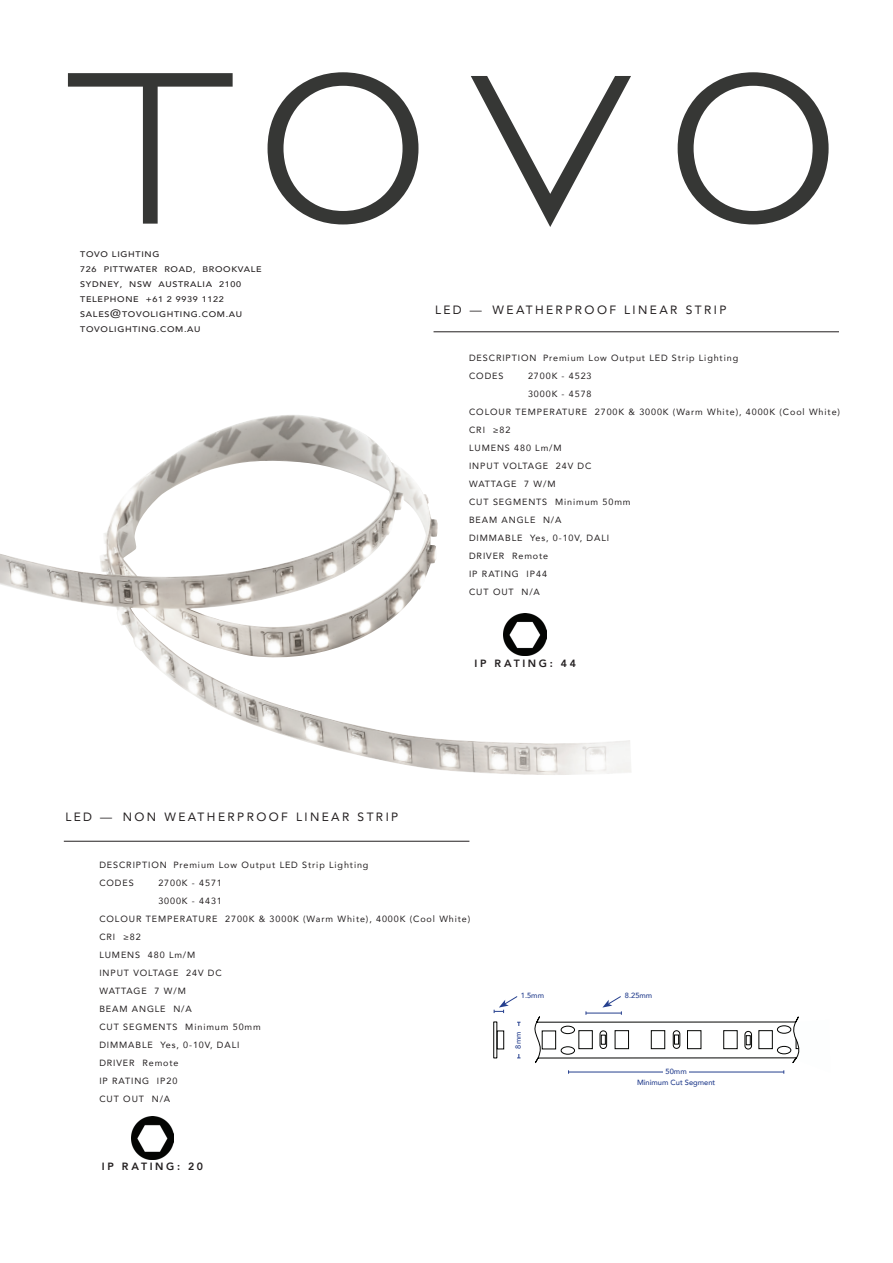
<style>
.page{position:relative;width:893px;height:1263px;background:#fff}
.page>*{position:absolute;margin:0;border:0;box-sizing:border-box;transform-origin:0 0}
.t1{font:12px "Avenir";letter-spacing:.2em;color:#231f20}
.t2{font:800 10.5px "Avenir";letter-spacing:.255em;color:#231f20}
.t3{font:9px/18px "Avenir";letter-spacing:.1em;color:#231f20}
.t4{font:500 8.1px/15px "Avenir";letter-spacing:.075em;color:#231f20;scale:1.11 1}
.t5{font:500 7.5px/11.1px "Avenir";color:#253f8e;text-align:center}
.s1{font-family:"Avenir Next";font-weight:400;font-size:12.15px}
</style>
<div class="page">
<img style="left:0;top:415px;width:631px;height:360px">
<svg style="left:68px;top:73px;width:165px;height:151px"></svg>
<svg style="left:268px;top:72px;width:150px;height:152px"></svg>
<svg style="left:471px;top:76px;width:160px;height:151px"></svg>
<svg style="left:678px;top:72px;width:151px;height:152px"></svg>
<img style="left:131px;top:1117px;width:43px;height:43px">
<hr style="left:64px;top:841px;width:405px;height:1px;background:#231f20">
<img style="left:504px;top:613px;width:43px;height:43px">
<hr style="left:434px;top:331px;width:405px;height:1px;background:#231f20">
<div style="left:497px;top:1030px;width:7px;height:19px;border:1px solid #040503"></div>
<div style="left:493px;top:1021px;width:4px;height:37px;border:1px solid #040503"></div>
<hr style="left:518px;top:1022px;width:1px;height:36px;background:#253f8e">
<div style="left:513px;top:1026px;width:10px;height:28px;background:#fff"></div>
<svg style="left:494px;top:996px;width:24px;height:17px"></svg>
<svg style="left:534px;top:996px;width:266px;height:78px"></svg>
<div style="left:622px;top:991px;width:33px;height:10px;background:#fff"></div>
<p class="t4" style="left:80px;top:246px;width:165px">TOVO LIGHTING<br>726 PITTWATER ROAD, BROOKVALE<br>SYDNEY, NSW AUSTRALIA 2100<br>TELEPHONE +61 2 9939 1122<br>SALES<span class="s1">@</span>TOVOLIGHTING.COM.AU<br>TOVOLIGHTING.COM.AU</p>
<h1 class="t1" style="left:435px;top:301px;width:293px">LED _ WEATHERPROOF LINEAR STRIP</h1>
<p class="t3" style="left:469px;top:348px;width:271px">DESCRIPTION Premium Low Output LED Strip Lighting<br>CODES</p>
<p class="t3" style="left:528px;top:366px;width:65px">2700K - 4523</p>
<p class="t3" style="left:528px;top:384px;width:65px">3000K - 4578</p>
<p class="t3" style="left:469px;top:402px;width:372px">COLOUR TEMPERATURE 2700K &amp; 3000K (Warm White), 4000K (Cool White)</p>
<p class="t3" style="left:469px;top:420px;width:43px">CRI ≥82</p>
<p class="t3" style="left:469px;top:438px;width:94px">LUMENS 480 Lm/M</p>
<p class="t3" style="left:469px;top:456px;width:124px">INPUT VOLTAGE 24V DC</p>
<p class="t3" style="left:469px;top:474px;width:88px">WATTAGE 7 W/M</p>
<p class="t3" style="left:469px;top:492px;width:163px">CUT SEGMENTS Minimum 50mm</p>
<p class="t3" style="left:469px;top:510px;width:94px">BEAM ANGLE N/A</p>
<p class="t3" style="left:469px;top:528px;width:142px">DIMMABLE Yes, 0-10V, DALI</p>
<p class="t3" style="left:469px;top:546px;width:81px">DRIVER Remote</p>
<p class="t3" style="left:469px;top:564px;width:79px">IP RATING IP44</p>
<p class="t3" style="left:469px;top:582px;width:72px">CUT OUT N/A</p>
<p class="t2" style="left:475px;top:655px;width:103px">IP RATING: 44</p>
<h1 class="t1" style="left:65px;top:807px;width:334px">LED _ NON WEATHERPROOF LINEAR STRIP</h1>
<p class="t3" style="left:99px;top:855px;width:271px">DESCRIPTION Premium Low Output LED Strip Lighting<br>CODES</p>
<p class="t3" style="left:158px;top:873px;width:65px">2700K - 4571</p>
<p class="t3" style="left:158px;top:891px;width:65px">3000K - 4431</p>
<p class="t3" style="left:99px;top:909px;width:372px">COLOUR TEMPERATURE 2700K &amp; 3000K (Warm White), 4000K (Cool White)</p>
<p class="t3" style="left:99px;top:927px;width:43px">CRI ≥82</p>
<p class="t3" style="left:99px;top:945px;width:98px">LUMENS 480 Lm/M</p>
<p class="t3" style="left:99px;top:963px;width:124px">INPUT VOLTAGE 24V DC</p>
<p class="t3" style="left:99px;top:981px;width:88px">WATTAGE 7 W/M</p>
<p class="t3" style="left:99px;top:999px;width:94px">BEAM ANGLE N/A</p>
<p class="t3" style="left:99px;top:1017px;width:163px">CUT SEGMENTS Minimum 50mm</p>
<p class="t3" style="left:99px;top:1035px;width:142px">DIMMABLE Yes, 0-10V, DALI</p>
<p class="t3" style="left:99px;top:1053px;width:81px">DRIVER Remote</p>
<p class="t3" style="left:99px;top:1071px;width:79px">IP RATING IP20</p>
<p class="t3" style="left:99px;top:1089px;width:72px">CUT OUT N/A</p>
<p class="t2" style="left:102px;top:1158px;width:103px">IP RATING: 20</p>
<p class="t5" style="left:521px;top:990px;width:25px">1.5mm</p>
<p class="t5" style="left:512px;top:1048px;width:18px;rotate:-90deg">8mm</p>
<p class="t5" style="left:625px;top:990px;width:29px">8.25mm</p>
<p class="t5" style="left:637px;top:1065px;width:80px">50mm<br>Minimum Cut Segment</p>
</div>
